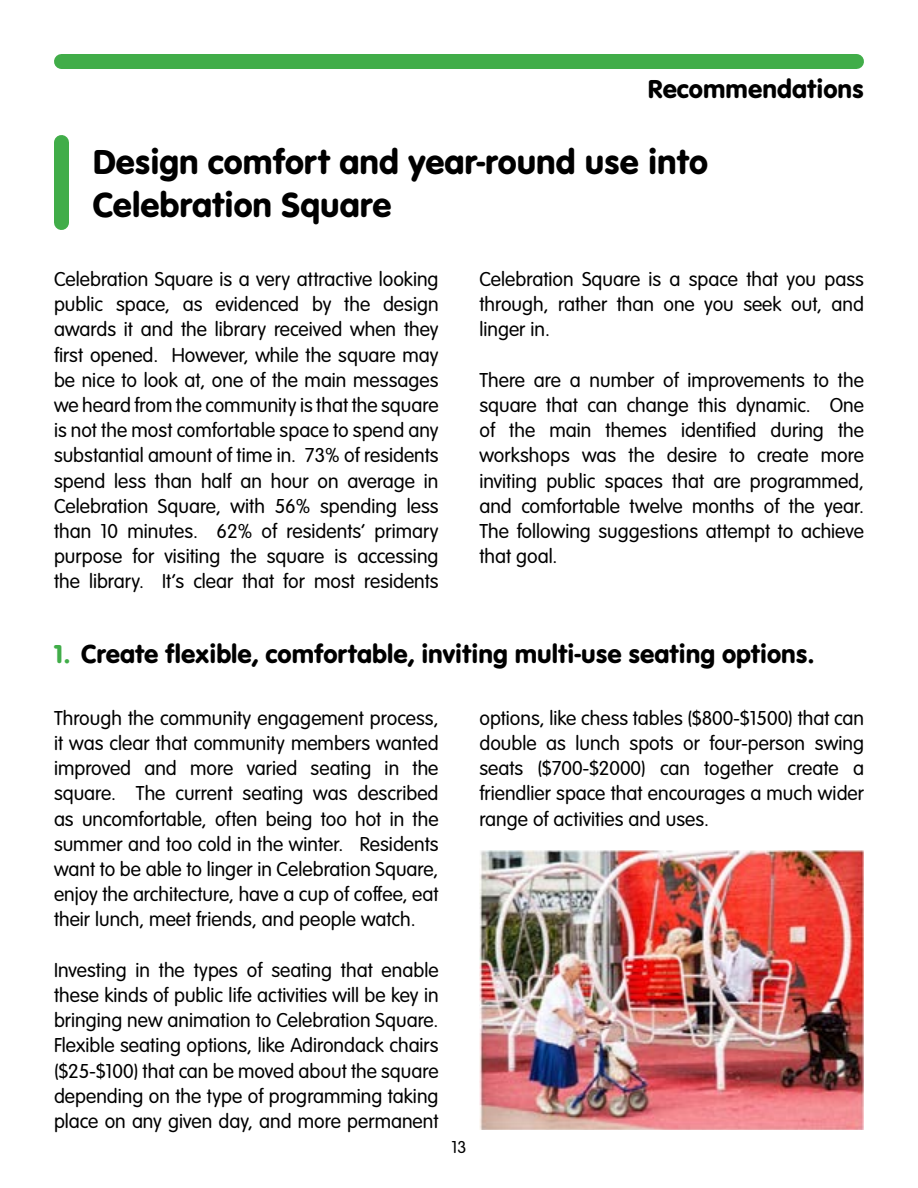
<style>
.page{position:relative;width:918px;height:1188px;background:#fff}
.page>*{position:absolute;margin:0;border:0;box-sizing:border-box;transform-origin:0 0}
.t1{font:36px/43.2px "VAG Rundschrift D";color:#000}
.t2{font:27px "VAG Rundschrift D";color:#000}
.t3{font:300 21px/25.2px "VAG Rundschrift D";color:#000;text-align:justify}
.t4{font:300 18px "VAG Rundschrift D";color:#000}
.s1{color:#41ad49}
</style>
<div class="page">
<div style="left:62px;top:54px;width:794px;height:15px;background:#41ad49"></div>
<div style="left:54px;top:142px;width:15px;height:81px;background:#41ad49"></div>
<img style="left:479px;top:850px;width:385px;height:279px">
<p class="t2" style="left:648px;top:73px;width:218px">Recommendations</p>
<h1 class="t1" style="left:93px;top:140px;width:617px">Design comfort and year-round use into<br>Celebration Square</h1>
<p class="t3" style="left:54px;top:267px;width:386px">Celebration Square is a very attractive looking public space, as evidenced by the design awards it and the library received when they first opened. However, while the square may be nice to look at, one of the main messages we heard from the community is that the square is not the most comfortable space to spend any substantial amount of time in. 73% of residents spend less than half an hour on average in Celebration Square, with 56% spending less than 10 minutes. 62% of residents’ primary purpose for visiting the square is accessing the library. It’s clear that for most residents</p>
<p class="t3" style="left:479px;top:267px;width:386px">Celebration Square is a space that you pass through, rather than one you seek out, and linger in.</p>
<p class="t3" style="left:479px;top:368px;width:386px">There are a number of improvements to the square that can change this dynamic. One of the main themes identified during the workshops was the desire to create more inviting public spaces that are programmed, and comfortable twelve months of the year.<br>The following suggestions attempt to achieve that goal.</p>
<p class="t2" style="left:54px;top:638px;width:762px"><span class="s1">1.</span> Create flexible, comfortable, inviting multi-use seating options.</p>
<p class="t3" style="left:54px;top:706px;width:386px">Through the community engagement process, it was clear that community members wanted improved and more varied seating in the square. The current seating was described as uncomfortable, often being too hot in the summer and too cold in the winter. Residents want to be able to linger in Celebration Square, enjoy the architecture, have a cup of coffee, eat their lunch, meet friends, and people watch.</p>
<p class="t3" style="left:54px;top:958px;width:386px">Investing in the types of seating that enable these kinds of public life activities will be key in bringing new animation to Celebration Square.<br>Flexible seating options, like Adirondack chairs ($25-$100) that can be moved about the square depending on the type of programming taking place on any given day, and more permanent</p>
<p class="t4" style="left:452px;top:1138px;width:16px">13</p>
<p class="t3" style="left:479px;top:706px;width:386px">options, like chess tables ($800-$1500) that can double as lunch spots or four-person swing seats ($700-$2000) can together create a friendlier space that encourages a much wider range of activities and uses.</p>
</div>
